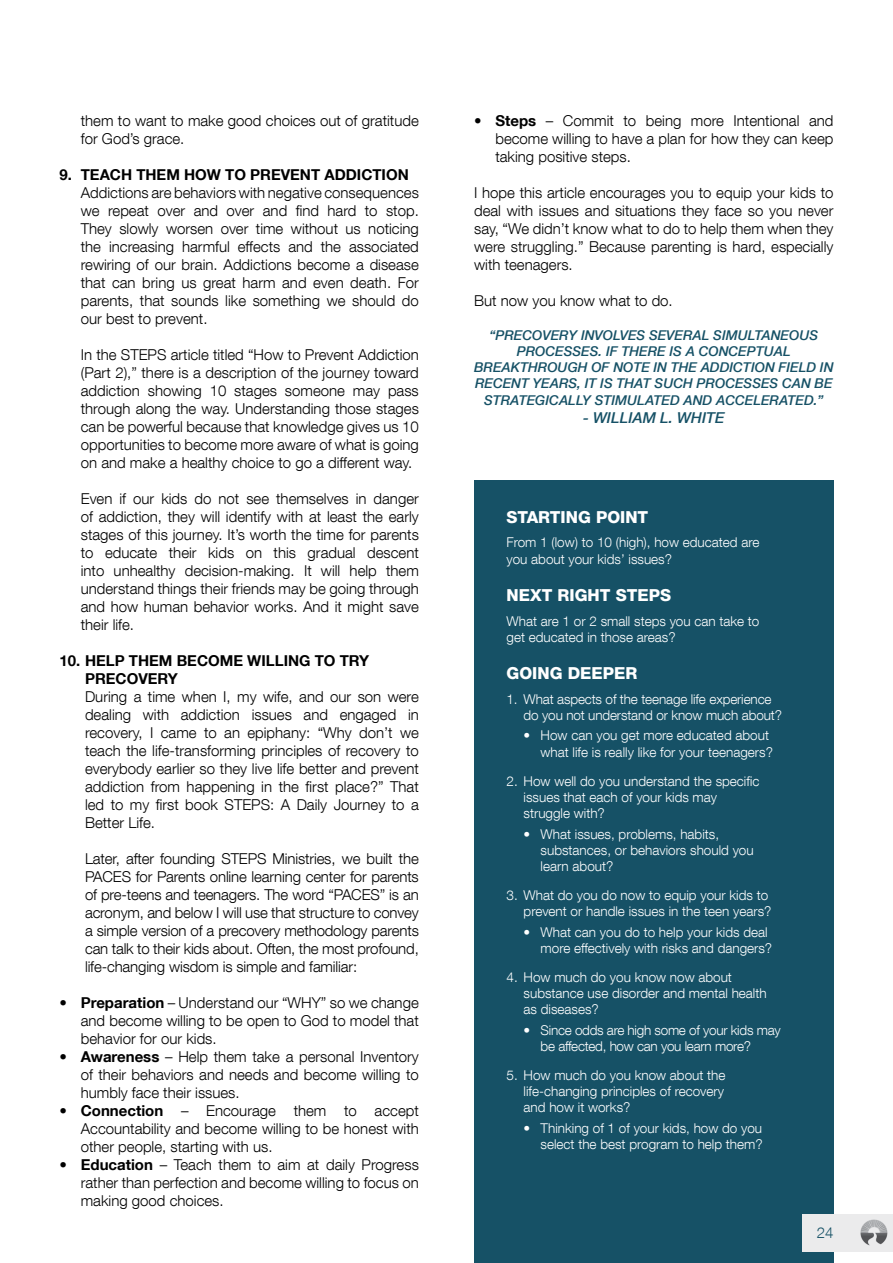
<style>
.page{position:relative;width:893px;height:1263px;background:#fff}
.page>*{position:absolute;margin:0;border:0;box-sizing:border-box;transform-origin:0 0}
.t1{font:800 16.5px "Helvetica Neue LT Com";color:#fff}
.t2{font:300 15px/18px "Helvetica Neue LT Com";color:#000;text-align:justify}
.t3{font:700 15px/18px "Helvetica Neue LT Com";color:#000}
.t4{font:italic 500 15px "Helvetica Neue LT Com";color:#165166}
.t5{font:300 15px "Helvetica Neue LT Com";color:#165166}
.t6{font:300 13.5px/16.2px "Helvetica Neue LT Com";color:#fff}
.t7{font:italic 500 13.5px/16.2px "Helvetica Neue LT Com";color:#165166;text-align:center}
.t8{font:300 13.5px/16.2px "Helvetica Neue LT Com";letter-spacing:-.02em;color:#fff}
.s1{font-weight:700}
</style>
<div class="page">
<div style="left:474px;top:480px;width:359px;height:783px;background:#165166"></div>
<div style="left:802px;top:1213px;width:91px;height:38px;background:#ebebec"></div>
<img style="left:860px;top:1219px;width:27px;height:27px">
<p class="t2" style="left:81px;top:111px;width:340px">them to want to make good choices out of gratitude for God’s grace.</p>
<p class="t3" style="left:60px;top:165px;width:351px">9. TEACH THEM HOW TO PREVENT ADDICTION</p>
<p class="t2" style="left:81px;top:183px;width:340px">Addictions are behaviors with negative consequences we repeat over and over and find hard to stop.<br>They slowly worsen over time without us noticing the increasing harmful effects and the associated rewiring of our brain. Addictions become a disease that can bring us great harm and even death. For parents, that sounds like something we should do our best to prevent.</p>
<p class="t2" style="left:81px;top:345px;width:340px">In the STEPS article titled “How to Prevent Addiction (Part 2),” there is a description of the journey toward addiction showing 10 stages someone may pass through along the way. Understanding those stages can be powerful because that knowledge gives us 10 opportunities to become more aware of what is going on and make a healthy choice to go a different way.</p>
<p class="t2" style="left:81px;top:489px;width:340px">Even if our kids do not see themselves in danger of addiction, they will identify with at least the early stages of this journey. It’s worth the time for parents to educate their kids on this gradual descent into unhealthy decision-making. It will help them understand things their friends may be going through and how human behavior works. And it might save their life.</p>
<p class="t3" style="left:85px;top:651px;width:286px;text-indent:-26px">10. HELP THEM BECOME WILLING TO TRY<br>PRECOVERY</p>
<p class="t2" style="left:85px;top:687px;width:335px">During a time when I, my wife, and our son were dealing with addiction issues and engaged in recovery, I came to an epiphany: “Why don’t we teach the life-transforming principles of recovery to everybody earlier so they live life better and prevent addiction from happening in the first place?” That led to my first book STEPS: A Daily Journey to a Better Life.</p>
<p class="t2" style="left:85px;top:849px;width:335px">Later, after founding STEPS Ministries, we built the PACES for Parents online learning center for parents of pre-teens and teenagers. The word “PACES” is an acronym, and below I will use that structure to convey a simple version of a precovery methodology parents can talk to their kids about. Often, the most profound, life-changing wisdom is simple and familiar:</p>
<p class="t2" style="left:81px;top:993px;width:340px;text-indent:-21px">• <span class="s1">Preparation</span> – Understand our “WHY” so we change and become willing to be open to God to model that behavior for our kids.</p>
<p class="t2" style="left:81px;top:1047px;width:340px;text-indent:-21px">• <span class="s1">Awareness</span> – Help them take a personal Inventory of their behaviors and needs and become willing to humbly face their issues.</p>
<p class="t2" style="left:81px;top:1101px;width:340px;text-indent:-21px">• <span class="s1">Connection</span> – Encourage them to accept Accountability and become willing to be honest with other people, starting with us.</p>
<p class="t2" style="left:81px;top:1155px;width:340px;text-indent:-21px">• <span class="s1">Education</span> – Teach them to aim at daily Progress rather than perfection and become willing to focus on making good choices.</p>
<p class="t2" style="left:495px;top:111px;width:340px;text-indent:-21px">• <span class="s1">Steps</span> – Commit to being more Intentional and become willing to have a plan for how they can keep taking positive steps.</p>
<p class="t2" style="left:474px;top:183px;width:361px">I hope this article encourages you to equip your kids to deal with issues and situations they face so you never say, “We didn’t know what to do to help them when they were struggling.” Because parenting is hard, especially with teenagers.</p>
<p class="t2" style="left:474px;top:291px;width:200px">But now you know what to do.</p>
<p class="t7" style="left:474px;top:327px;width:361px">“PRECOVERY INVOLVES SEVERAL SIMULTANEOUS PROCESSES. IF THERE IS A CONCEPTUAL BREAKTHROUGH OF NOTE IN THE ADDICTION FIELD IN RECENT YEARS, IT IS THAT SUCH PROCESSES CAN BE STRATEGICALLY STIMULATED AND ACCELERATED.”</p>
<p class="t4" style="left:583px;top:408px;width:143px">- WILLIAM L. WHITE</p>
<p class="t1" style="left:506px;top:507px;width:143px">STARTING POINT</p>
<p class="t6" style="left:506px;top:534px;width:254px">From 1 (low) to 10 (high), how educated are you about your kids’ issues?</p>
<p class="t1" style="left:507px;top:585px;width:166px">NEXT RIGHT STEPS</p>
<p class="t6" style="left:507px;top:612px;width:254px">What are 1 or 2 small steps you can take to get educated in those areas?</p>
<p class="t1" style="left:507px;top:663px;width:132px">GOING DEEPER</p>
<p class="t6" style="left:524px;top:691px;width:260px;text-indent:-17px">1. What aspects of the teenage life experience do you not understand or know much about?</p>
<p class="t6" style="left:524px;top:727px;width:251px;text-align:right">• How can you get more educated about what life is really like for your teenagers?</p>
<p class="t6" style="left:524px;top:772px;width:237px;text-indent:-17px">2. How well do you understand the specific issues that each of your kids may struggle with?</p>
<p class="t6" style="left:541px;top:825px;width:215px;text-indent:-17px">• What issues, problems, habits, substances, or behaviors should you learn about?</p>
<p class="t6" style="left:507px;top:887px;width:266px;text-align:right">3. What do you do now to equip your kids to prevent or handle issues in the teen years?</p>
<p class="t6" style="left:541px;top:923px;width:233px;text-indent:-17px">• What can you do to help your kids deal more effectively with risks and dangers?</p>
<p class="t6" style="left:524px;top:968px;width:245px;text-indent:-17px">4. How much do you know now about substance use disorder and mental health as diseases?</p>
<p class="t8" style="left:541px;top:1021px;width:242px;text-indent:-17px">• Since odds are high some of your kids may be affected, how can you learn more?</p>
<p class="t6" style="left:524px;top:1066px;width:203px;text-align:justify;text-indent:-17px">5. How much do you know about the life-changing principles of recovery and how it works?</p>
<p class="t6" style="left:524px;top:1119px;width:241px;text-align:right">• Thinking of 1 of your kids, how do you select the best program to help them?</p>
<p class="t5" style="left:817px;top:1223px;width:18px">24</p>
</div>
